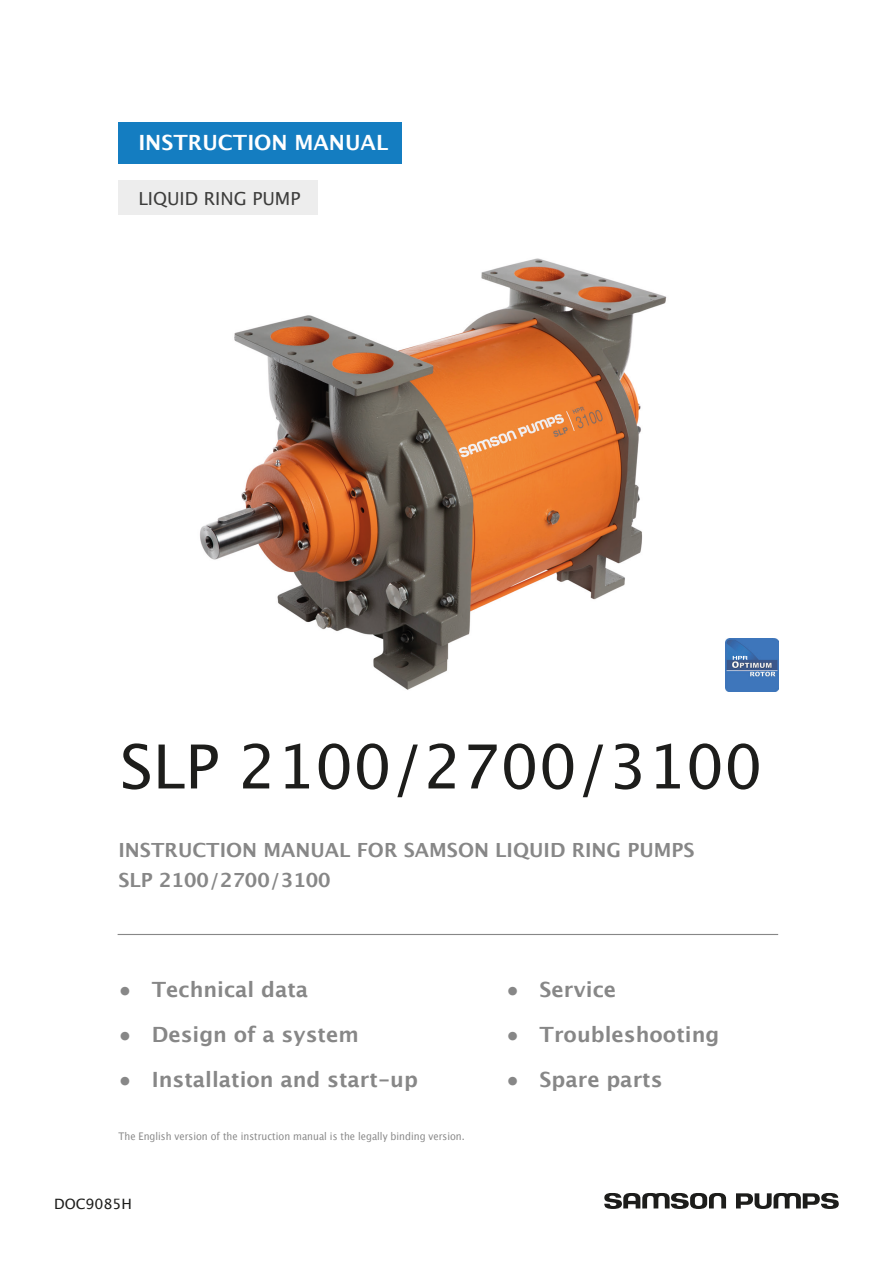
<style>
.page{position:relative;width:893px;height:1263px;background:#fff}
.page>*{position:absolute;margin:0;border:0;box-sizing:border-box;transform-origin:0 0}
.t1{font:60.75px "Lucida Grande";color:#1d1d1b}
.t2{font:700 21px "Lucida Grande";color:#878787}
.t3{font:700 21px "Lucida Grande";color:#fff}
.t4{font:700 19.5px "Lucida Grande";color:#878787}
.t5{font:18px "Lucida Grande";color:#3d3d3c}
.Brødtekst{font:14.25px "Lucida Grande";color:#1d1d1b}
.Brødtekst-2{font:10.5px "Lucida Grande";color:#888;scale:.9 1}
</style>
<div class="page">
<svg style="left:604px;top:1193px;width:122px;height:16px"></svg>
<svg style="left:736px;top:1193px;width:103px;height:16px"></svg>
<hr style="left:118px;top:934px;width:660px;height:1px;background:#878787">
<div style="left:118px;top:122px;width:284px;height:41px;background:#147dc1"></div>
<div style="left:118px;top:181px;width:200px;height:34px;background:#ededed"></div>
<img style="left:200px;top:258px;width:467px;height:432px">
<img style="left:726px;top:639px;width:52px;height:52px">
<p class="t3" style="left:138px;top:129px;width:251px">INSTRUCTION MANUAL</p>
<p class="t5" style="left:138px;top:186px;width:164px">LIQUID RING PUMP</p>
<p class="t1" style="left:120px;top:725px;width:644px">SLP 2100/2700/3100</p>
<p class="t4" style="left:118px;top:836px;width:577px">INSTRUCTION MANUAL FOR SAMSON LIQUID RING PUMPS</p>
<p class="t4" style="left:118px;top:866px;width:214px">SLP 2100/2700/3100</p>
<p class="t2" style="left:118px;top:975px;width:191px">• Technical data</p>
<p class="t2" style="left:118px;top:1020px;width:242px">• Design of a system</p>
<p class="t2" style="left:118px;top:1065px;width:301px">• Installation and start-up</p>
<p class="Brødtekst-2" style="left:118px;top:1129px;width:386px">The English version of the instruction manual is the legally binding version.</p>
<p class="Brødtekst" style="left:54px;top:1194px;width:80px">DOC9085H</p>
<p class="t2" style="left:506px;top:975px;width:111px">• Service</p>
<p class="t2" style="left:506px;top:1020px;width:215px">• Troubleshooting</p>
<p class="t2" style="left:506px;top:1065px;width:158px">• Spare parts</p>
</div>
